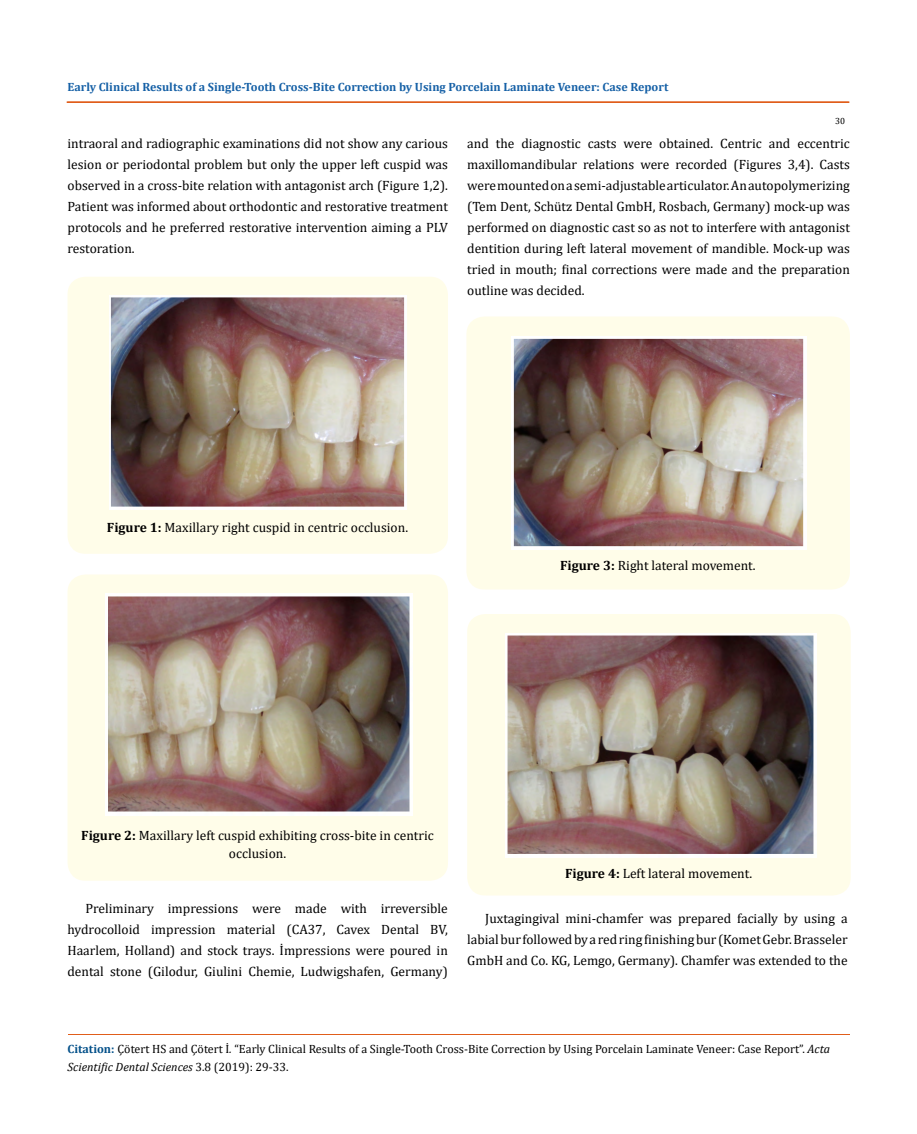
<style>
.page{position:relative;width:917px;height:1134px;background:#fff}
.page>*{position:absolute;margin:0;border:0;box-sizing:border-box;transform-origin:0 0}
.t1{font:13.5px/21px "Cambria";color:#000;text-align:justify}
.t2{font:12px/18px "Cambria";color:#000}
.t3{font:700 12px "Cambria";color:#1560a6}
.t4{font:9px "Cambria";color:#000}
.s1{font-weight:700}
.s2{font-weight:700;color:#035089}
.s3{font-style:italic}
</style>
<div class="page">
<div style="left:67px;top:277px;width:381px;height:277px;background:#fffde9;border-radius:18px"></div>
<img style="left:109px;top:295px;width:297px;height:215px">
<div style="left:67px;top:574px;width:381px;height:307px;background:#fffde9;border-radius:18px"></div>
<img style="left:106px;top:593px;width:306px;height:222px">
<div style="left:466px;top:316px;width:383px;height:274px;background:#fffde9;border-radius:18px"></div>
<img style="left:511px;top:337px;width:295px;height:212px">
<div style="left:467px;top:614px;width:383px;height:282px;background:#fffde9;border-radius:18px"></div>
<img style="left:505px;top:634px;width:311px;height:224px">
<hr style="left:68px;top:1035px;width:782px;height:1px;background:#e05d1a">
<div style="left:67px;top:102px;width:782px;height:1px;border:1px solid #e05d1a"></div>
<p class="t3" style="left:67px;top:79px;width:602px">Early Clinical Results of a Single-Tooth Cross-Bite Correction by Using Porcelain Laminate Veneer: Case Report</p>
<p class="t4" style="left:835px;top:115px;width:11px">30</p>
<p class="t1" style="left:67px;top:133px;width:382px">intraoral and radiographic examinations did not show any carious lesion or periodontal problem but only the upper left cuspid was observed in a cross-bite relation with antagonist arch (Figure 1,2).<br>Patient was informed about orthodontic and restorative treatment protocols and he preferred restorative intervention aiming a PLV restoration.</p>
<p class="t1" style="left:467px;top:133px;width:384px">and the diagnostic casts were obtained. Centric and eccentric maxillomandibular relations were recorded (Figures 3,4). Casts were mounted on a semi-adjustable articulator. An autopolymerizing (Tem Dent, Schütz Dental GmbH, Rosbach, Germany) mock-up was performed on diagnostic cast so as not to interfere with antagonist dentition during left lateral movement of mandible. Mock-up was tried in mouth; final corrections were made and the preparation outline was decided.</p>
<p class="t1" style="left:107px;top:516px;width:303px"><span class="s1">Figure 1:</span> Maxillary right cuspid in centric occlusion.</p>
<p class="t1" style="left:560px;top:555px;width:197px"><span class="s1">Figure 3:</span> Right lateral movement.</p>
<p class="t1" style="left:81px;top:826px;width:354px;line-height:18px;text-align:center"><span class="s1">Figure 2:</span> Maxillary left cuspid exhibiting cross-bite in centric occlusion.</p>
<p class="t1" style="left:67px;top:898px;width:382px;text-indent:18px">Preliminary impressions were made with irreversible hydrocolloid impression material (CA37, Cavex Dental BV, Haarlem, Holland) and stock trays. İmpressions were poured in dental stone (Gilodur, Giulini Chemie, Ludwigshafen, Germany)</p>
<p class="t1" style="left:565px;top:863px;width:189px"><span class="s1">Figure 4:</span> Left lateral movement.</p>
<p class="t1" style="left:467px;top:908px;width:382px;text-indent:18px">Juxtagingival mini-chamfer was prepared facially by using a labial bur followed by a red ring finishing bur (Komet Gebr. Brasseler GmbH and Co. KG, Lemgo, Germany). Chamfer was extended to the</p>
<p class="t2" style="left:67px;top:1040px;width:764px"><span class="s2">Citation:</span> Çötert HS and Çötert İ<span class="s3">.</span> “Early Clinical Results of a Single-Tooth Cross-Bite Correction by Using Porcelain Laminate Veneer: Case Report”. <span class="s3">Acta<br>Scientific Dental Sciences</span> 3.8 (2019): 29-33.</p>
</div>
